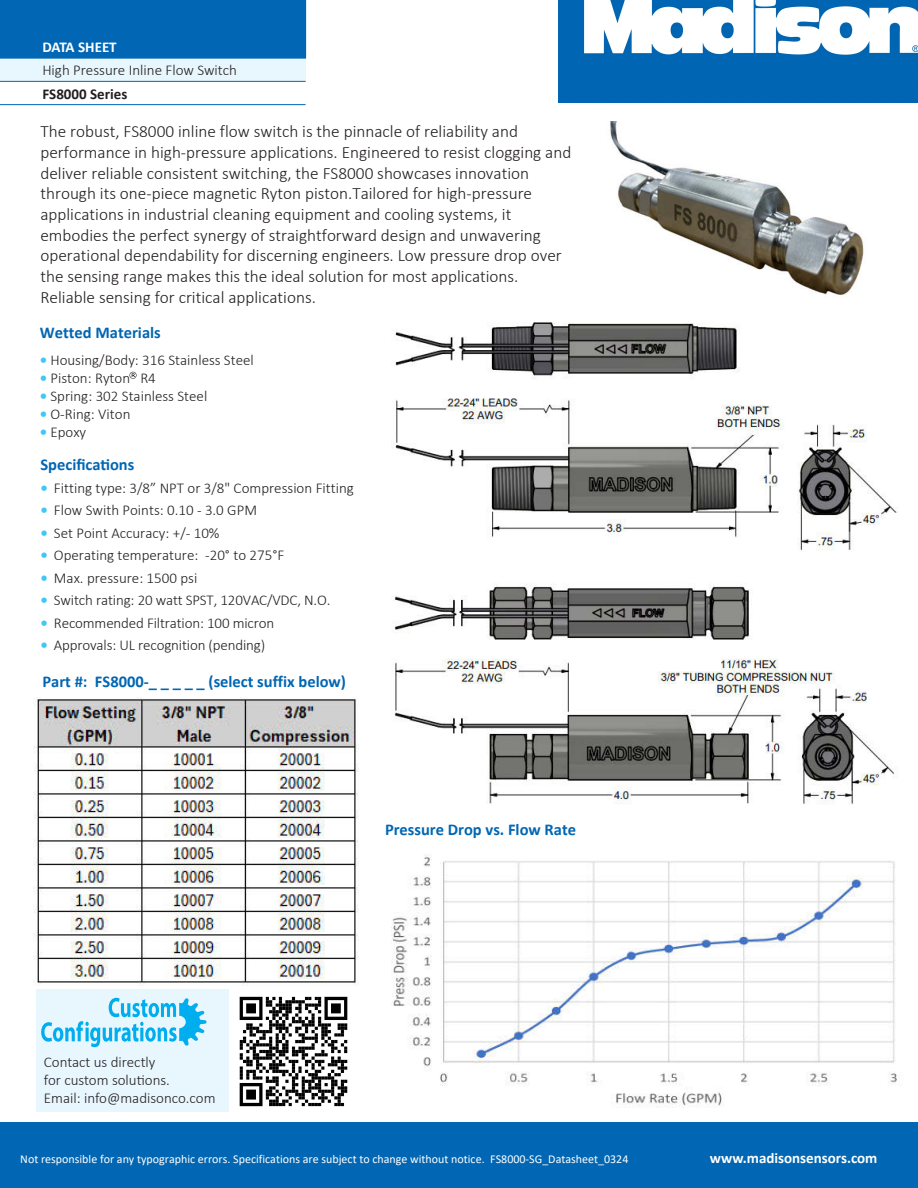
<style>
.page{position:relative;width:918px;height:1188px;background:#fff}
.page>*{position:absolute;margin:0;border:0;box-sizing:border-box;transform-origin:0 0}
.Body_BoldHead{font:300 17.25px/20.7px "Calibri";color:#231f20}
.Body_BoldHead-2{font:700 16.5px "Calibri";color:#0166b3}
.Bulltet_Body{font:300 15px/18px "Calibri";color:#231f20}
.Body{font:300 15px "Calibri";color:#231f20}
.Bulltet_Body-2{font:700 15px "Calibri";color:#fff}
.Body-2{font:700 15px "Calibri";color:#231f20}
.Body-3{font:700 15px "Calibri";color:#fff}
.t1{font:12px "Calibri";color:#fefefe}
.s1{font-weight:700;color:#40c7f4}
</style>
<div class="page">
<svg style="left:129px;top:371px;width:8px;height:8px"></svg>
<div style="left:0;top:0;width:306px;height:58px;background:#0166b3"></div>
<div style="left:0;top:58px;width:306px;height:23px;background:#e8f6fd"></div>
<hr style="left:0;top:58px;width:306px;height:1px;background:#0166b3">
<hr style="left:0;top:81px;width:306px;height:1px;background:#0166b3">
<hr style="left:0;top:104px;width:306px;height:1px;background:#0166b3">
<div style="left:0;top:1122px;width:918px;height:66px;background:#0166b3"></div>
<div style="left:36px;top:989px;width:193px;height:122px;background:#e8f6fd"></div>
<svg style="left:41px;top:998px;width:166px;height:49px"></svg>
<img style="left:610px;top:121px;width:254px;height:175px">
<img style="left:239px;top:996px;width:109px;height:111px">
<img style="left:391px;top:322px;width:506px;height:482px">
<img style="left:391px;top:855px;width:511px;height:253px">
<img style="left:34px;top:698px;width:325px;height:287px">
<img style="left:559px;top:0;width:359px;height:103px">
<p class="Body-3" style="left:42px;top:37px;width:76px">DATA SHEET</p>
<p class="Body" style="left:42px;top:61px;width:196px">High Pressure Inline Flow Switch</p>
<p class="Body-2" style="left:42px;top:83px;width:86px">FS8000 Series</p>
<p class="Body_BoldHead" style="left:40px;top:121px;width:532px">The robust, FS8000 inline flow switch is the pinnacle of reliability and performance in high-pressure applications. Engineered to resist clogging and deliver reliable consistent switching, the FS8000 showcases innovation through its one-piece magnetic Ryton piston.Tailored for high-pressure applications in industrial cleaning equipment and cooling systems, it embodies the perfect synergy of straightforward design and unwavering operational dependability for discerning engineers. Low pressure drop over the sensing range makes this the ideal solution for most applications.<br>Reliable sensing for critical applications.</p>
<p class="Body_BoldHead-2" style="left:40px;top:320px;width:122px">Wetted Materials</p>
<p class="Bulltet_Body" style="left:40px;top:351px;width:215px"><span class="s1">•</span> Housing/Body: 316 Stainless Steel</p>
<p class="Bulltet_Body" style="left:40px;top:369px;width:118px"><span class="s1">•</span> Piston: Ryton R4</p>
<p class="Bulltet_Body" style="left:40px;top:387px;width:169px"><span class="s1">•</span> Spring: 302 Stainless Steel</p>
<p class="Bulltet_Body" style="left:40px;top:405px;width:92px"><span class="s1">•</span> O-Ring: Viton</p>
<p class="Bulltet_Body" style="left:40px;top:423px;width:48px"><span class="s1">•</span> Epoxy</p>
<p class="Body_BoldHead-2" style="left:40px;top:453px;width:95px">Specifications</p>
<p class="Bulltet_Body" style="left:40px;top:479px;width:315px"><span class="s1">•</span> Fitting type: 3/8” NPT or 3/8" Compression Fitting</p>
<p class="Bulltet_Body" style="left:40px;top:501px;width:218px"><span class="s1">•</span> Flow Swith Points: 0.10 - 3.0 GPM</p>
<p class="Bulltet_Body" style="left:40px;top:524px;width:181px"><span class="s1">•</span> Set Point Accuracy: +/- 10%</p>
<p class="Bulltet_Body" style="left:40px;top:546px;width:245px"><span class="s1">•</span> Operating temperature: -20° to 275°F</p>
<p class="Bulltet_Body" style="left:40px;top:569px;width:158px"><span class="s1">•</span> Max. pressure: 1500 psi</p>
<p class="Bulltet_Body" style="left:40px;top:591px;width:292px"><span class="s1">•</span> Switch rating: 20 watt SPST, 120VAC/VDC, N.O.</p>
<p class="Bulltet_Body" style="left:40px;top:614px;width:235px"><span class="s1">•</span> Recommended Filtration: 100 micron</p>
<p class="Bulltet_Body" style="left:40px;top:636px;width:226px"><span class="s1">•</span> Approvals: UL recognition (pending)</p>
<p class="Body_BoldHead-2" style="left:42px;top:669px;width:305px">Part #: FS8000-_ _ _ _ _ (select suffix below)</p>
<p class="Body_BoldHead-2" style="left:385px;top:818px;width:193px">Pressure Drop vs. Flow Rate</p>
<p class="Bulltet_Body" style="left:44px;top:1053px;width:173px">Contact us directly<br>for custom solutions.<br>Email: info@madisonco.com</p>
<p class="t1" style="left:20px;top:1151px;width:610px">Not responsible for any typographic errors. Specifications are subject to change without notice. FS8000-SG_Datasheet_0324</p>
<p class="Bulltet_Body-2" style="left:710px;top:1148px;width:169px">www.madisonsensors.com</p>
</div>
